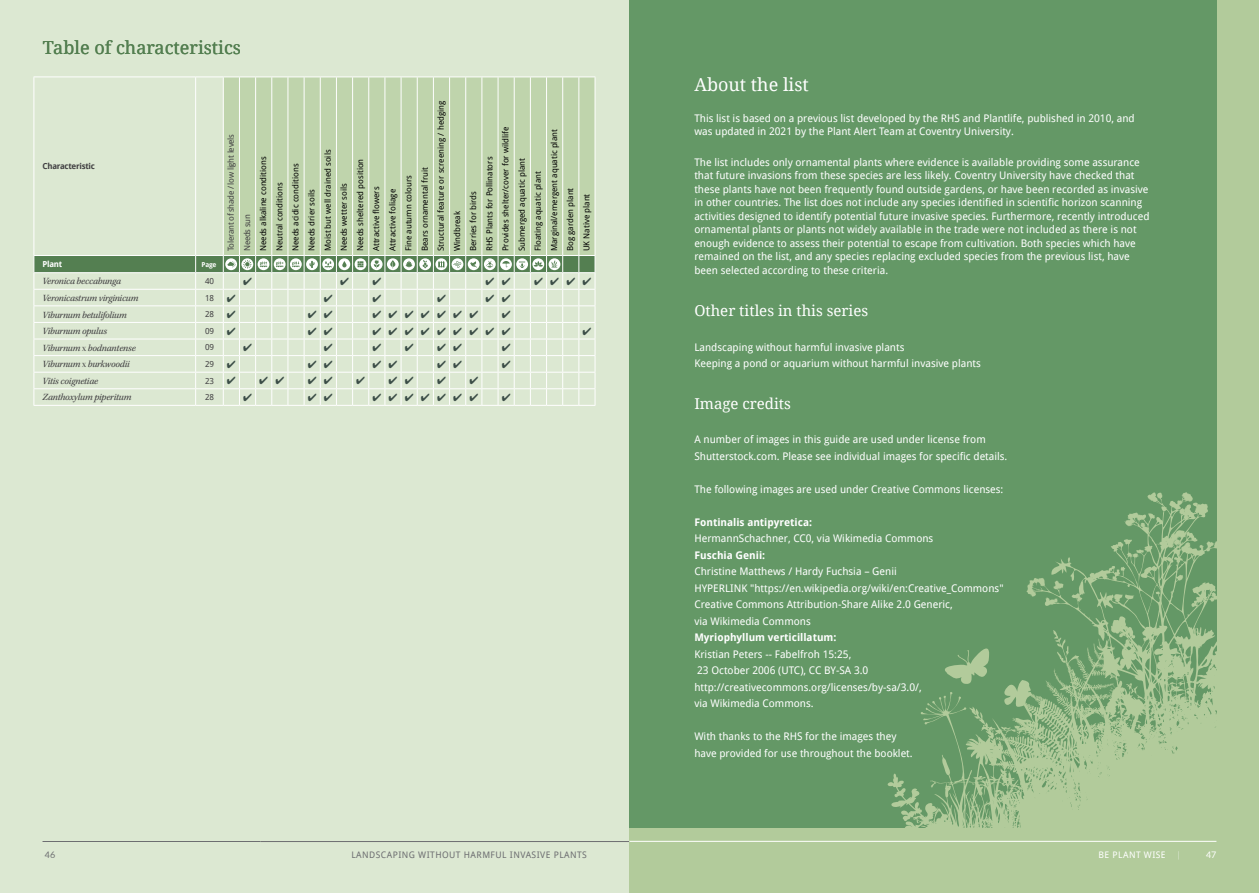
<style>
.page{position:relative;width:1259px;height:893px;background:#dce8d2}
.page>*{position:absolute;margin:0;border:0;box-sizing:border-box;transform-origin:0 0}
.t1{font:18px "Droid Serif";color:#547f51}
.t2{font:18px "Droid Serif";color:#fff}
.t3{font:15px "Droid Serif";color:#fff}
.t4{font:10.5px/13.5px "Droid Sans";color:#fff}
.t5{font:700 10.5px "Droid Sans";color:#fff}
.t6{font:10.5px "Zapf Dingbats ITC";color:#3b4d47}
.t7{font:italic 9.75px "Kepler Std";letter-spacing:-.02em;color:#414042}
.t8{font:9px "Droid Sans";letter-spacing:.05em;color:#6d6e71}
.t9{font:9px "Droid Sans";letter-spacing:.05em;color:#fff}
.t10{font:9px "Lato";color:#6d6e71}
.t11{font:9px "Lato";color:#fff}
.t12{font:300 9px "Lato";color:#fff}
.t13{font:8.25px/16.2px "Droid Sans";color:#000}
.t14{font:8.25px/16.2px "Droid Sans";letter-spacing:-.03em;color:#414042}
.t15{font:700 8.25px "Droid Sans";letter-spacing:-.03em;color:#414042}
.t16{font:700 8.25px "Droid Sans";letter-spacing:-.03em;color:#fff}
.t17{font:700 6.75px "Droid Sans";color:#fff}
.s1{color:#3b4d47}
.s2{font-family:"Kepler Std Disp";font-style:normal}
</style>
<div class="page">
<hr style="left:43px;top:841px;width:217px;height:1px;background:#6d6e71">
<hr style="left:260px;top:841px;width:369px;height:1px;background:#6d6e71">
<div style="left:629px;top:0;width:630px;height:893px;background:#b2cb9b"></div>
<hr style="left:629px;top:841px;width:587px;height:1px;background:#fff">
<div style="left:629px;top:0;width:587px;height:827px;background:#649866"></div>
<svg style="left:884px;top:492px;width:333px;height:336px"></svg>
<div style="left:224px;top:78px;width:370px;height:177px;background:#bfd4ac"></div>
<hr style="left:34px;top:77px;width:162px;height:1px;background:#fff">
<hr style="left:34px;top:77px;width:1px;height:178px;background:#fff">
<hr style="left:195px;top:77px;width:1px;height:178px;background:#fff">
<hr style="left:223px;top:77px;width:1px;height:178px;background:#fff">
<hr style="left:239px;top:77px;width:1px;height:178px;background:#fff">
<hr style="left:255px;top:77px;width:1px;height:178px;background:#fff">
<hr style="left:271px;top:77px;width:1px;height:178px;background:#fff">
<hr style="left:287px;top:77px;width:1px;height:178px;background:#fff">
<hr style="left:304px;top:77px;width:1px;height:178px;background:#fff">
<hr style="left:320px;top:77px;width:1px;height:178px;background:#fff">
<hr style="left:336px;top:77px;width:1px;height:178px;background:#fff">
<hr style="left:352px;top:77px;width:1px;height:178px;background:#fff">
<hr style="left:368px;top:77px;width:1px;height:178px;background:#fff">
<hr style="left:384px;top:77px;width:1px;height:178px;background:#fff">
<hr style="left:401px;top:77px;width:1px;height:178px;background:#fff">
<hr style="left:417px;top:77px;width:1px;height:178px;background:#fff">
<hr style="left:433px;top:77px;width:1px;height:178px;background:#fff">
<hr style="left:449px;top:77px;width:1px;height:178px;background:#fff">
<hr style="left:465px;top:77px;width:1px;height:178px;background:#fff">
<hr style="left:481px;top:77px;width:1px;height:178px;background:#fff">
<hr style="left:498px;top:77px;width:1px;height:178px;background:#fff">
<hr style="left:514px;top:77px;width:1px;height:178px;background:#fff">
<hr style="left:530px;top:77px;width:1px;height:178px;background:#fff">
<hr style="left:546px;top:77px;width:1px;height:178px;background:#fff">
<hr style="left:562px;top:77px;width:1px;height:178px;background:#fff">
<svg style="left:196px;top:77px;width:367px;height:1px"></svg>
<hr style="left:578px;top:77px;width:1px;height:178px;background:#fff">
<hr style="left:594px;top:77px;width:1px;height:178px;background:#fff">
<svg style="left:34px;top:255px;width:561px;height:151px"></svg>
<h1 class="t1" style="left:43px;top:35px;width:200px">Table of characteristics</h1>
<p class="t15" style="left:42px;top:161px;width:54px">Characteristic</p>
<p class="t14" style="left:222px;top:251px;width:119px;rotate:-90deg">Tolerant of shade / low light levels<br>Needs sun</p>
<p class="t13" style="left:255px;top:251px;width:152px;rotate:-90deg">Needs alkaline conditions<br>Neutral conditions<br>Needs acidic conditions<br>Needs drier soils<br>Moist but well drained soils<br>Needs wetter soils<br>Needs sheltered position<br>Attractive flowers<br>Attractive foliage<br>Fine autumn colours<br>Bears ornamental fruit<br>Structural feature or screening / hedging<br>Windbreak<br>Berries for birds<br>RHS Plants for Pollinators<br>Provides shelter/cover for wildlife<br>Submerged aquatic plant<br>Floating aquatic plant<br>Marginal/emergent aquatic plant<br>Bog garden plant<br>UK Native plant</p>
<p class="t16" style="left:42px;top:258px;width:21px">Plant</p>
<p class="t17" style="left:202px;top:259px;width:16px">Page</p>
<p class="t7" style="left:42px;top:276px;width:80px">Veronica beccabunga</p>
<p class="t14" style="left:205px;top:273px;width:10px">40</p>
<p class="t6" style="left:534px;top:276px;width:59px">✔✔✔✔</p>
<p class="t7" style="left:42px;top:292px;width:98px">Veronicastrum virginicum</p>
<p class="t14" style="left:205px;top:289px;width:32px">18 <span class="s1">✔</span></p>
<p class="t7" style="left:42px;top:309px;width:86px">Viburnum betulifolium</p>
<p class="t14" style="left:205px;top:306px;width:32px">28 <span class="s1">✔</span></p>
<p class="t6" style="left:372px;top:310px;width:107px">✔✔✔✔✔✔✔</p>
<p class="t7" style="left:42px;top:326px;width:66px">Viburnum opulus</p>
<p class="t14" style="left:205px;top:323px;width:32px">09 <span class="s1">✔</span></p>
<p class="t6" style="left:372px;top:326px;width:140px">✔✔✔✔✔✔✔✔✔</p>
<p class="t7" style="left:42px;top:342px;width:95px">Viburnum <span class="s2">x</span> bodnantense</p>
<p class="t14" style="left:205px;top:339px;width:10px">09</p>
<p class="t7" style="left:42px;top:359px;width:89px">Viburnum <span class="s2">x</span> burkwoodii</p>
<p class="t14" style="left:205px;top:356px;width:32px">29 <span class="s1">✔</span></p>
<p class="t7" style="left:42px;top:375px;width:57px">Vitis coignetiae</p>
<p class="t14" style="left:205px;top:372px;width:32px">23 <span class="s1">✔</span></p>
<p class="t6" style="left:356px;top:376px;width:59px">✔ ✔✔</p>
<p class="t7" style="left:42px;top:392px;width:90px">Zanthoxylum piperitum</p>
<p class="t14" style="left:205px;top:389px;width:10px">28</p>
<p class="t6" style="left:372px;top:392px;width:107px">✔✔✔✔✔✔✔</p>
<h1 class="t2" style="left:694px;top:73px;width:116px">About the list</h1>
<p class="t4" style="left:694px;top:111px;width:442px">This list is based on a previous list developed by the RHS and Plantlife, published in 2010, and was updated in 2021 by the Plant Alert Team at Coventry University.</p>
<p class="t4" style="left:694px;top:155px;width:457px">The list includes only ornamental plants where evidence is available providing some assurance that future invasions from these species are less likely. Coventry University have checked that these plants have not been frequently found outside gardens, or have been recorded as invasive in other countries. The list does not include any species identified in scientific horizon scanning activities designed to identify potential future invasive species. Furthermore, recently introduced ornamental plants or plants not widely available in the trade were not included as there is not enough evidence to assess their potential to escape from cultivation. Both species which have remained on the list, and any species replacing excluded species from the previous list, have been selected according to these criteria.</p>
<h2 class="t3" style="left:694px;top:301px;width:175px">Other titles in this series</h2>
<p class="t4" style="left:694px;top:339px;width:288px;line-height:16.5px">Landscaping without harmful invasive plants<br>Keeping a pond or aquarium without harmful invasive plants</p>
<h2 class="t3" style="left:694px;top:393px;width:98px">Image credits</h2>
<p class="t4" style="left:694px;top:431px;width:314px;line-height:16.5px">A number of images in this guide are used under license from<br>Shutterstock.com. Please see individual images for specific details.</p>
<p class="t4" style="left:694px;top:482px;width:311px">The following images are used under Creative Commons licenses:</p>
<p class="t5" style="left:694px;top:514px;width:119px">Fontinalis antipyretica:</p>
<p class="t4" style="left:694px;top:531px;width:240px">HermannSchachner, CC0, via Wikimedia Commons</p>
<p class="t5" style="left:694px;top:547px;width:72px">Fuschia Genii:</p>
<p class="t4" style="left:694px;top:563px;width:311px;line-height:16.5px">Christine Matthews / Hardy Fuchsia – Genii<br>HYPERLINK "https://en.wikipedia.org/wiki/en:Creative_Commons" Creative Commons Attribution-Share Alike 2.0 Generic,<br>via Wikimedia Commons</p>
<p class="t5" style="left:694px;top:630px;width:144px">Myriophyllum verticillatum:</p>
<p class="t4" style="left:694px;top:645px;width:229px;line-height:16.5px">Kristian Peters -- Fabelfroh 15:25,<br>23 October 2006 (UTC), CC BY-SA 3.0 http://creativecommons.org/licenses/by-sa/3.0/, via Wikimedia Commons.</p>
<p class="t4" style="left:694px;top:728px;width:220px;line-height:16.5px">With thanks to the RHS for the images they have provided for use throughout the booklet.</p>
<p class="t10" style="left:45px;top:848px;width:12px">46</p>
<p class="t8" style="left:351px;top:848px;width:237px">LANDSCAPING WITHOUT HARMFUL INVASIVE PLANTS</p>
<p class="t9" style="left:1098px;top:849px;width:69px">BE PLANT WISE</p>
<p class="t12" style="left:1177px;top:849px;width:4px">|</p>
<p class="t11" style="left:1206px;top:848px;width:12px">47</p>
</div>
